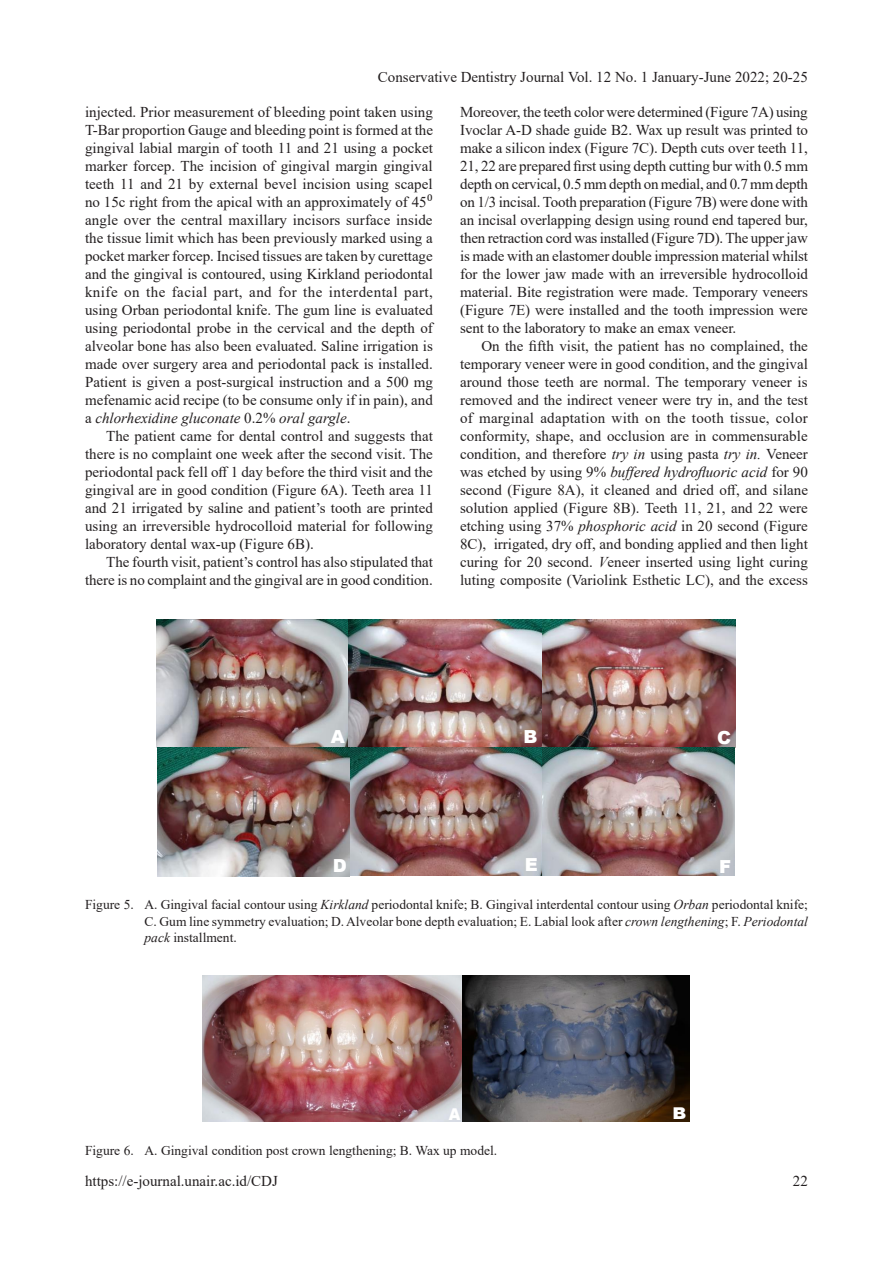
<style>
.page{position:relative;width:893px;height:1263px;background:#fff}
.page>*{position:absolute;margin:0;border:0;box-sizing:border-box;transform-origin:0 0}
.t1{font:900 18px "Arial";color:#fff}
.t2{font:900 16.2px "Arial";color:#fff;scale:.92 1}
.t3{font:900 16.2px "Arial";color:#fff;scale:1.1 1}
.Teks{font:15px/18px "Times New Roman";color:#231f20;text-align:justify}
.Gambar_kop{font:13.5px/16.2px "Times New Roman";color:#231f20;text-align:justify}
.s1{font-family:"Cambria Math"}
.s2{font-style:italic}
</style>
<div class="page">
<img style="left:157px;top:619px;width:578px;height:257px">
<img style="left:202px;top:976px;width:488px;height:145px">
<p class="Teks" style="left:378px;top:68px;width:432px">Conservative Dentistry Journal Vol. 12 No. 1 January-June 2022; 20-25</p>
<p class="Teks" style="left:85px;top:102px;width:349px">injected. Prior measurement of bleeding point taken using T-Bar proportion Gauge and bleeding point is formed at the gingival labial margin of tooth 11 and 21 using a pocket marker forcep. The incision of gingival margin gingival teeth 11 and 21 by external bevel incision using scapel no 15c right from the apical with an approximately of 45<span class="s1">⁰ </span>angle over the central maxillary incisors surface inside the tissue limit which has been previously marked using a pocket marker forcep. Incised tissues are taken by curettage and the gingival is contoured, using Kirkland periodontal knife on the facial part, and for the interdental part, using Orban periodontal knife. The gum line is evaluated using periodontal probe in the cervical and the depth of alveolar bone has also been evaluated. Saline irrigation is made over surgery area and periodontal pack is installed.<br>Patient is given a post-surgical instruction and a 500 mg mefenamic acid recipe (to be consume only if in pain), and a <span class="s2">chlorhexidine gluconate</span> 0.2% <span class="s2">oral gargle</span>.</p>
<p class="Teks" style="left:85px;top:426px;width:349px;text-indent:21px">The patient came for dental control and suggests that there is no complaint one week after the second visit. The periodontal pack fell off 1 day before the third visit and the gingival are in good condition (Figure 6A). Teeth area 11 and 21 irrigated by saline and patient’s tooth are printed using an irreversible hydrocolloid material for following laboratory dental wax-up (Figure 6B).</p>
<p class="Teks" style="left:85px;top:552px;width:349px;text-align:right">The fourth visit, patient’s control has also stipulated that there is no complaint and the gingival are in good condition.</p>
<p class="Teks" style="left:460px;top:102px;width:349px">Moreover, the teeth color were determined (Figure 7A) using Ivoclar A-D shade guide B2. Wax up result was printed to make a silicon index (Figure 7C). Depth cuts over teeth 11, 21, 22 are prepared first using depth cutting bur with 0.5 mm depth on cervical, 0.5 mm depth on medial, and 0.7 mm depth on 1/3 incisal. Tooth preparation (Figure 7B) were done with an incisal overlapping design using round end tapered bur, then retraction cord was installed (Figure 7D). The upper jaw is made with an elastomer double impression material whilst for the lower jaw made with an irreversible hydrocolloid material. Bite registration were made. Temporary veneers (Figure 7E) were installed and the tooth impression were sent to the laboratory to make an emax veneer.</p>
<p class="Teks" style="left:460px;top:336px;width:349px;text-indent:21px">On the fifth visit, the patient has no complained, the temporary veneer were in good condition, and the gingival around those teeth are normal. The temporary veneer is removed and the indirect veneer were try in, and the test of marginal adaptation with on the tooth tissue, color conformity, shape, and occlusion are in commensurable condition, and therefore <span class="s2">try in</span> using pasta <span class="s2">try in.</span> Veneer was etched by using 9% <span class="s2">buffered hydrofluoric acid</span> for 90 second (Figure 8A), it cleaned and dried off, and silane solution applied (Figure 8B). Teeth 11, 21, and 22 were etching using 37% <span class="s2">phosphoric acid</span> in 20 second (Figure 8C), irrigated, dry off, and bonding applied and then light curing for 20 second. <span class="s2">V</span>eneer inserted using light curing luting composite (Variolink Esthetic LC), and the excess</p>
<p class="t1" style="left:331px;top:723px;width:16px">A</p>
<p class="t1" style="left:523px;top:723px;width:16px">B</p>
<p class="t1" style="left:717px;top:725px;width:16px">C</p>
<p class="t1" style="left:333px;top:852px;width:16px">D</p>
<p class="t1" style="left:525px;top:851px;width:14px">E</p>
<p class="t1" style="left:719px;top:853px;width:14px">F</p>
<p class="Gambar_kop" style="left:145px;top:896px;width:665px;text-indent:-60px">Figure 5. A. Gingival facial contour using <span class="s2">Kirkland</span> periodontal knife; B. Gingival interdental contour using <span class="s2">Orban</span> periodontal knife; C. Gum line symmetry evaluation; D. Alveolar bone depth evaluation; E. Labial look after <span class="s2">crown lengthening</span>; F. <span class="s2">Periodontal pack</span> installment.</p>
<p class="t2" style="left:449px;top:1102px;width:14px">A</p>
<p class="t3" style="left:672px;top:1101px;width:14px">B</p>
<p class="Gambar_kop" style="left:85px;top:1142px;width:414px">Figure 6. A. Gingival condition post crown lengthening; B. Wax up model.</p>
<p class="Teks" style="left:85px;top:1171px;width:194px">https://e-journal.unair.ac.id/CDJ</p>
<p class="Teks" style="left:793px;top:1171px;width:16px">22</p>
</div>
